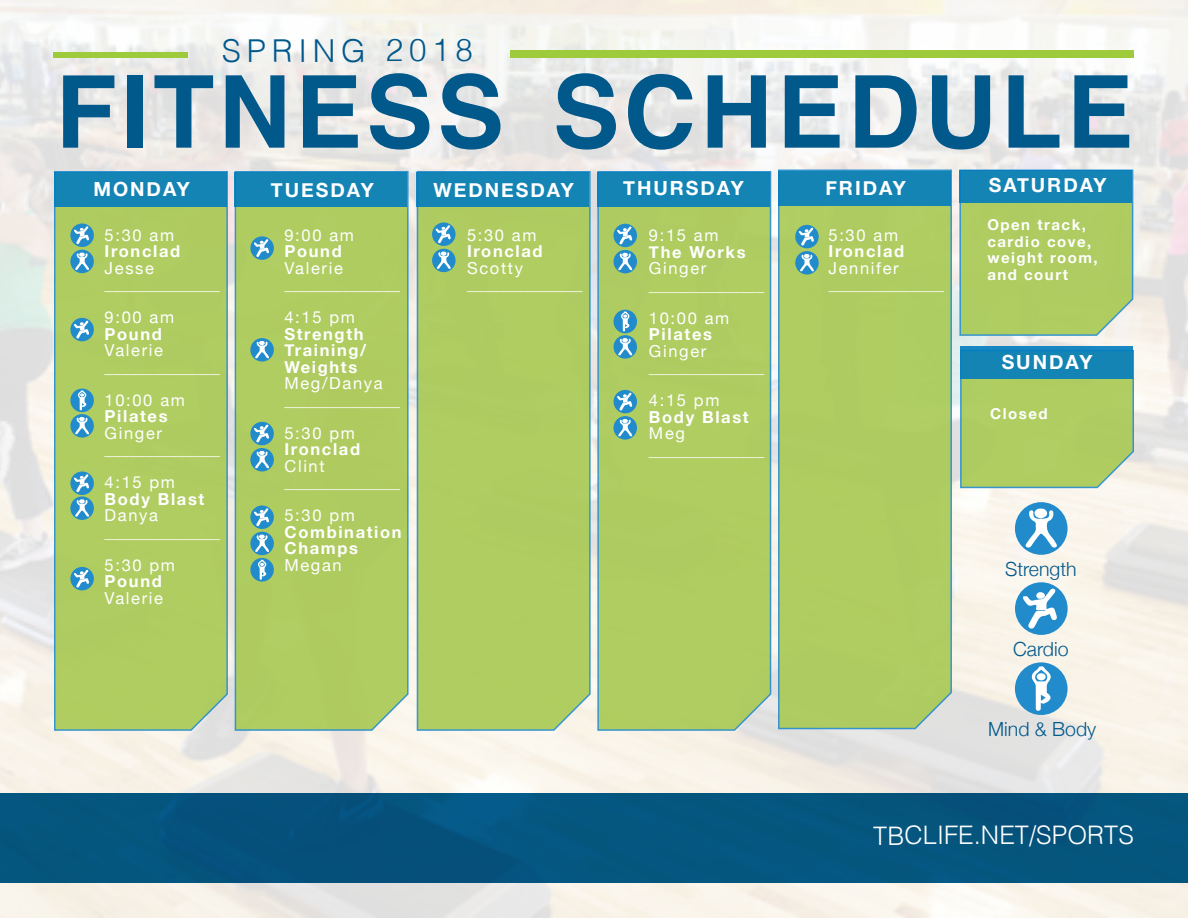
<style>
.page{position:relative;width:1188px;height:918px;background:#fff}
.page>*{position:absolute;margin:0;border:0;box-sizing:border-box;transform-origin:0 0}
.t1{font:700 100.5px "Helvetica";letter-spacing:.04em;color:#01588b}
.t2{font:300 31.5px "Helvetica";letter-spacing:.175em;color:#01588b}
.t3{font:300 25.5px "Helvetica";letter-spacing:-.005em;color:#fff}
.t4{font:700 19.5px "Helvetica Neue";letter-spacing:.1em;color:#fff}
.t5{font:300 19.5px "Helvetica Neue";color:#01588b}
.t6{font:16.5px/16.5px "Helvetica Neue";letter-spacing:.1em;color:#fff}
.t7{font:700 16.5px/16.5px "Helvetica Neue";letter-spacing:.1em;color:#fff}
.t8{font:700 15px/16.5px "Helvetica Neue";letter-spacing:.1em;color:#fff}
</style>
<div class="page">
<img style="left:0;top:0;width:1188px;height:917px">
<div style="left:53px;top:170px;width:176px;height:562px;background:#b0cd61"></div>
<div style="left:54px;top:173px;width:172px;height:34px;background:#1384b4"></div>
<div style="left:234px;top:170px;width:175px;height:562px;background:#afcc61"></div>
<div style="left:235px;top:173px;width:172px;height:34px;background:#1384b4"></div>
<div style="left:416px;top:170px;width:175px;height:562px;background:#b0cd61"></div>
<div style="left:417px;top:173px;width:172px;height:34px;background:#1384b4"></div>
<div style="left:597px;top:170px;width:175px;height:562px;background:#b0cd61"></div>
<div style="left:597px;top:173px;width:172px;height:34px;background:#1384b4"></div>
<svg style="left:777px;top:169px;width:176px;height:561px"></svg>
<div style="left:778px;top:171px;width:172px;height:35px;background:#1384b4"></div>
<svg style="left:959px;top:169px;width:175px;height:168px"></svg>
<div style="left:959px;top:170px;width:173px;height:33px;background:#1384b4"></div>
<svg style="left:959px;top:349px;width:176px;height:140px"></svg>
<div style="left:960px;top:346px;width:172px;height:32px;background:linear-gradient(to right,#1384b6,#1384b6)"></div>
<div style="left:0;top:793px;width:1188px;height:90px;background:#05567e"></div>
<div style="left:1015px;top:662px;width:53px;height:53px;background:#218bcb;border-radius:50%"></div>
<svg style="left:1031px;top:666px;width:20px;height:45px"></svg>
<div style="left:1037px;top:673px;width:9px;height:7px;background:#fff;border-radius:50%"></div>
<div style="left:1015px;top:502px;width:53px;height:53px;background:#218bcb;border-radius:50%"></div>
<svg style="left:1025px;top:508px;width:32px;height:40px"></svg>
<div style="left:1015px;top:582px;width:53px;height:53px;background:#218bcb;border-radius:50%"></div>
<svg style="left:1023px;top:588px;width:34px;height:41px"></svg>
<div style="left:1036px;top:592px;width:9px;height:7px;background:#fff;border-radius:50%"></div>
<hr style="left:53px;top:53px;width:134px;height:4px;background:#9dcb3b">
<div style="left:511px;top:50px;width:622px;height:7px;background:#9dcb3b"></div>
<div style="left:70px;top:250px;width:24px;height:23px;background:#218bcb;border-radius:50%"></div>
<svg style="left:75px;top:252px;width:14px;height:18px"></svg>
<div style="left:70px;top:223px;width:24px;height:24px;background:#218bcb;border-radius:50%"></div>
<svg style="left:74px;top:226px;width:15px;height:18px"></svg>
<div style="left:432px;top:249px;width:24px;height:23px;background:#218bcb;border-radius:50%"></div>
<svg style="left:437px;top:251px;width:14px;height:18px"></svg>
<svg style="left:432px;top:222px;width:24px;height:24px"></svg>
<svg style="left:436px;top:225px;width:15px;height:18px"></svg>
<svg style="left:795px;top:251px;width:24px;height:24px"></svg>
<svg style="left:800px;top:254px;width:14px;height:18px"></svg>
<div style="left:795px;top:225px;width:24px;height:23px;background:#218bcb;border-radius:50%"></div>
<svg style="left:799px;top:227px;width:15px;height:19px"></svg>
<div style="left:70px;top:496px;width:24px;height:24px;background:#218bcb;border-radius:50%"></div>
<svg style="left:75px;top:499px;width:14px;height:18px"></svg>
<div style="left:70px;top:472px;width:24px;height:23px;background:#218bcb;border-radius:50%"></div>
<svg style="left:74px;top:474px;width:15px;height:18px"></svg>
<svg style="left:250px;top:236px;width:24px;height:24px"></svg>
<svg style="left:254px;top:239px;width:15px;height:18px"></svg>
<div style="left:70px;top:389px;width:24px;height:23px;background:#218bcb;border-radius:50%"></div>
<svg style="left:78px;top:390px;width:9px;height:20px"></svg>
<div style="left:250px;top:558px;width:24px;height:24px;background:#218bcb;border-radius:50%"></div>
<svg style="left:258px;top:560px;width:9px;height:20px"></svg>
<svg style="left:70px;top:414px;width:24px;height:24px"></svg>
<svg style="left:75px;top:417px;width:14px;height:18px"></svg>
<div style="left:70px;top:567px;width:24px;height:23px;background:#218bcb;border-radius:50%"></div>
<svg style="left:74px;top:570px;width:15px;height:18px"></svg>
<div style="left:70px;top:318px;width:24px;height:23px;background:#218bcb;border-radius:50%"></div>
<svg style="left:74px;top:320px;width:15px;height:19px"></svg>
<div style="left:250px;top:338px;width:24px;height:24px;background:#218bcb;border-radius:50%"></div>
<svg style="left:255px;top:341px;width:14px;height:18px"></svg>
<div style="left:250px;top:448px;width:24px;height:23px;background:#218bcb;border-radius:50%"></div>
<svg style="left:255px;top:451px;width:14px;height:17px"></svg>
<div style="left:250px;top:532px;width:24px;height:23px;background:#218bcb;border-radius:50%"></div>
<svg style="left:255px;top:534px;width:14px;height:18px"></svg>
<div style="left:250px;top:422px;width:24px;height:23px;background:#218bcb;border-radius:50%"></div>
<svg style="left:254px;top:424px;width:15px;height:19px"></svg>
<div style="left:250px;top:506px;width:24px;height:23px;background:#218bcb;border-radius:50%"></div>
<svg style="left:254px;top:508px;width:15px;height:18px"></svg>
<div style="left:614px;top:250px;width:23px;height:23px;background:#218bcb;border-radius:50%"></div>
<svg style="left:618px;top:253px;width:14px;height:17px"></svg>
<div style="left:614px;top:224px;width:23px;height:23px;background:#218bcb;border-radius:50%"></div>
<svg style="left:617px;top:226px;width:15px;height:19px"></svg>
<div style="left:614px;top:310px;width:23px;height:23px;background:#218bcb;border-radius:50%"></div>
<svg style="left:621px;top:311px;width:9px;height:20px"></svg>
<div style="left:614px;top:335px;width:23px;height:24px;background:#218bcb;border-radius:50%"></div>
<svg style="left:618px;top:338px;width:14px;height:18px"></svg>
<div style="left:614px;top:416px;width:23px;height:24px;background:#218bcb;border-radius:50%"></div>
<svg style="left:618px;top:419px;width:14px;height:18px"></svg>
<div style="left:614px;top:390px;width:23px;height:23px;background:#218bcb;border-radius:50%"></div>
<svg style="left:617px;top:392px;width:15px;height:19px"></svg>
<h2 class="t2" style="left:222px;top:24px;width:253px">SPRING 2018</h2>
<h1 class="t1" style="left:56px;top:31px;width:1079px">FITNESS SCHEDULE</h1>
<p class="t4" style="left:93px;top:174px;width:98px">MONDAY</p>
<p class="t4" style="left:271px;top:174px;width:104px">TUESDAY</p>
<p class="t4" style="left:434px;top:174px;width:142px">WEDNESDAY</p>
<p class="t4" style="left:623px;top:173px;width:122px">THURSDAY</p>
<p class="t4" style="left:825px;top:173px;width:82px">FRIDAY</p>
<p class="t4" style="left:989px;top:170px;width:119px">SATURDAY</p>
<p class="t6" style="left:105px;top:228px;width:71px">5:30 am</p>
<p class="t7" style="left:105px;top:244px;width:77px">Ironclad</p>
<p class="t6" style="left:105px;top:261px;width:117px">Jesse ______________</p>
<p class="t6" style="left:105px;top:310px;width:71px">9:00 am</p>
<p class="t7" style="left:105px;top:326px;width:59px">Pound</p>
<p class="t6" style="left:105px;top:343px;width:117px">Valerie ______________</p>
<p class="t6" style="left:105px;top:393px;width:82px">10:00 am</p>
<p class="t7" style="left:105px;top:409px;width:65px">Pilates</p>
<p class="t6" style="left:105px;top:426px;width:117px">Ginger ______________</p>
<p class="t6" style="left:105px;top:475px;width:72px">4:15 pm</p>
<p class="t7" style="left:105px;top:491px;width:101px">Body Blast</p>
<p class="t6" style="left:105px;top:508px;width:117px">Danya ______________</p>
<p class="t6" style="left:105px;top:558px;width:72px">5:30 pm</p>
<p class="t7" style="left:105px;top:574px;width:59px">Pound</p>
<p class="t6" style="left:105px;top:591px;width:60px">Valerie</p>
<p class="t6" style="left:284px;top:228px;width:71px">9:00 am</p>
<p class="t7" style="left:284px;top:244px;width:59px">Pound</p>
<p class="t6" style="left:284px;top:261px;width:117px">Valerie ______________</p>
<p class="t6" style="left:284px;top:310px;width:72px">4:15 pm</p>
<p class="t7" style="left:284px;top:326px;width:83px">Strength<br>Training/<br>Weights</p>
<p class="t6" style="left:284px;top:376px;width:117px">Meg/Danya ______________</p>
<p class="t6" style="left:284px;top:426px;width:72px">5:30 pm</p>
<p class="t7" style="left:284px;top:442px;width:77px">Ironclad</p>
<p class="t6" style="left:284px;top:459px;width:117px">Clint ______________</p>
<p class="t6" style="left:284px;top:508px;width:72px">5:30 pm</p>
<p class="t7" style="left:284px;top:524px;width:119px">Combination<br>Champs</p>
<p class="t6" style="left:284px;top:558px;width:59px">Megan</p>
<p class="t6" style="left:467px;top:228px;width:71px">5:30 am</p>
<p class="t7" style="left:467px;top:244px;width:77px">Ironclad</p>
<p class="t6" style="left:467px;top:261px;width:117px">Scotty ______________</p>
<p class="t6" style="left:649px;top:228px;width:71px">9:15 am</p>
<p class="t7" style="left:649px;top:244px;width:98px">The Works</p>
<p class="t6" style="left:649px;top:261px;width:117px">Ginger ______________</p>
<p class="t6" style="left:649px;top:310px;width:82px">10:00 am</p>
<p class="t7" style="left:649px;top:326px;width:65px">Pilates</p>
<p class="t6" style="left:649px;top:343px;width:117px">Ginger ______________</p>
<p class="t6" style="left:649px;top:393px;width:72px">4:15 pm</p>
<p class="t7" style="left:649px;top:409px;width:101px">Body Blast</p>
<p class="t6" style="left:649px;top:426px;width:117px">Meg ______________</p>
<p class="t6" style="left:829px;top:228px;width:71px">5:30 am</p>
<p class="t7" style="left:829px;top:244px;width:77px">Ironclad</p>
<p class="t6" style="left:829px;top:261px;width:117px">Jennifer ______________</p>
<p class="t8" style="left:987px;top:217px;width:112px">Open track, cardio cove, weight room, and court</p>
<p class="t4" style="left:1002px;top:347px;width:92px">SUNDAY</p>
<p class="t8" style="left:990px;top:406px;width:59px">Closed</p>
<p class="t5" style="left:1005px;top:554px;width:73px">Strength</p>
<p class="t5" style="left:1013px;top:634px;width:57px">Cardio</p>
<p class="t5" style="left:988px;top:714px;width:110px">Mind &amp; Body</p>
<h3 class="t3" style="left:873px;top:813px;width:262px">TBCLIFE.NET/SPORTS</h3>
</div>
